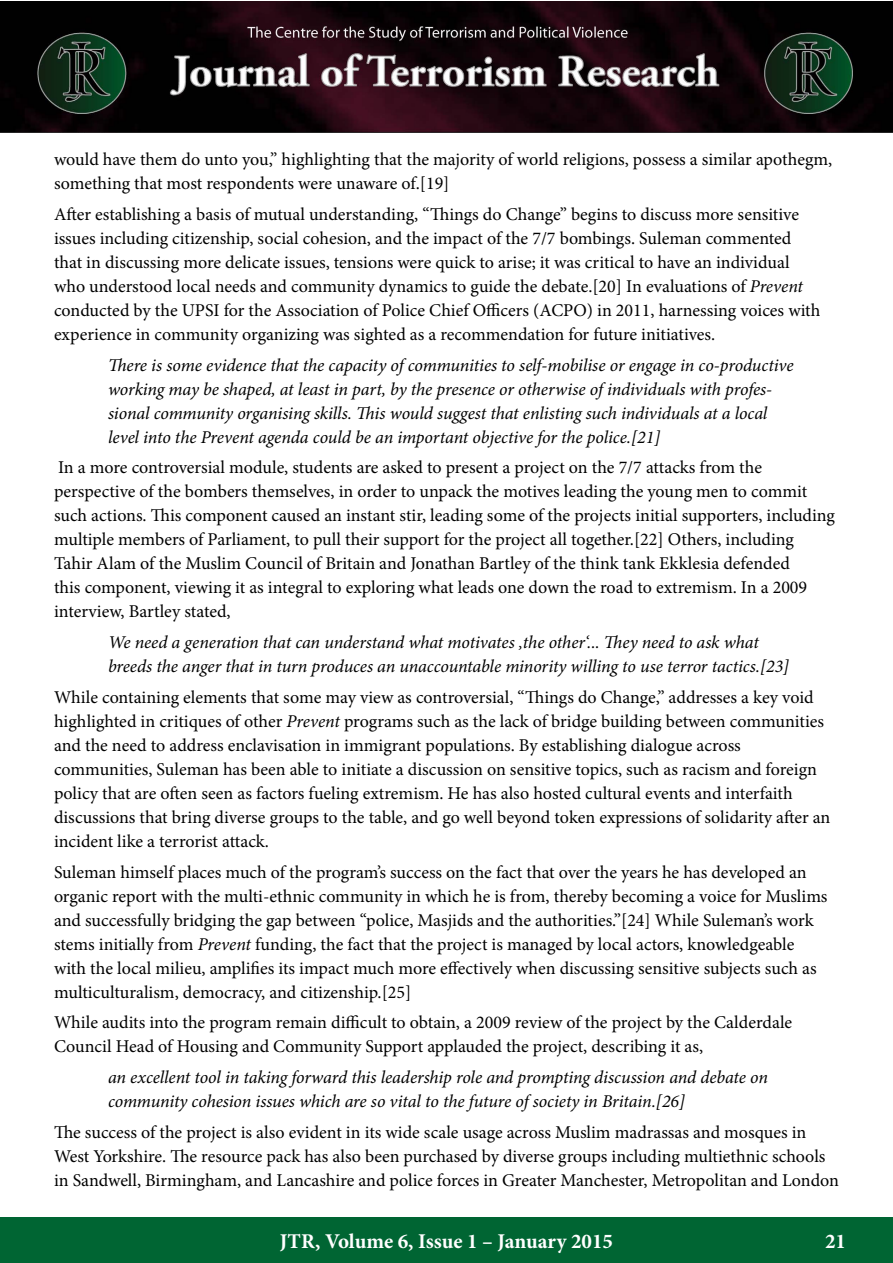
<style>
.page{position:relative;width:893px;height:1263px;background:#fff}
.page>*{position:absolute;margin:0;border:0;box-sizing:border-box;transform-origin:0 0}
.t1{font:700 21px "Minion Pro";color:#fff}
.t2{font:18px/24px "Minion Pro";color:#000}
.t3{font:italic 18px/24px "Minion Pro";letter-spacing:-.01em;color:#000}
.s1{font-style:italic}
</style>
<div class="page">
<div style="left:0;top:1217px;width:892px;height:46px;background:#006533"></div>
<img style="left:0;top:1px;width:892px;height:132px">
<p class="t2" style="left:54px;top:147px;width:780px">would have them do unto you,” highlighting that the majority of world religions, possess a similar apothegm, something that most respondents were unaware of.[19]</p>
<p class="t2" style="left:54px;top:202px;width:768px">After establishing a basis of mutual understanding, “Things do Change” begins to discuss more sensitive issues including citizenship, social cohesion, and the impact of the 7/7 bombings. Suleman commented that in discussing more delicate issues, tensions were quick to arise; it was critical to have an individual who understood local needs and community dynamics to guide the debate.[20] In evaluations of <span class="s1">Prevent </span>conducted by the UPSI for the Association of Police Chief Officers (ACPO) in 2011, harnessing voices with experience in community organizing was sighted as a recommendation for future initiatives.</p>
<p class="t3" style="left:108px;top:353px;width:687px">There is some evidence that the capacity of communities to self-mobilise or engage in co-productive working may be shaped, at least in part, by the presence or otherwise of individuals with profes&shy;sional community organising skills. This would suggest that enlisting such individuals at a local level into the Prevent agenda could be an important objective for the police.[21]</p>
<p class="t2" style="left:54px;top:456px;width:783px">In a more controversial module, students are asked to present a project on the 7/7 attacks from the perspective of the bombers themselves, in order to unpack the motives leading the young men to commit such actions. This component caused an instant stir, leading some of the projects initial supporters, including multiple members of Parliament, to pull their support for the project all together.[22] Others, including Tahir Alam of the Muslim Council of Britain and Jonathan Bartley of the think tank Ekklesia defended<br>this component, viewing it as integral to exploring what leads one down the road to extremism. In a 2009 interview, Bartley stated,</p>
<p class="t3" style="left:108px;top:630px;width:683px">We need a generation that can understand what motivates ‚the other‘... They need to ask what breeds the anger that in turn produces an unaccountable minority willing to use terror tactics.[23]</p>
<p class="t2" style="left:54px;top:685px;width:778px">While containing elements that some may view as controversial, “Things do Change,” addresses a key void highlighted in critiques of other <span class="s1">Prevent</span> programs such as the lack of bridge building between communities and the need to address enclavisation in immigrant populations. By establishing dialogue across communities, Suleman has been able to initiate a discussion on sensitive topics, such as racism and foreign policy that are often seen as factors fueling extremism. He has also hosted cultural events and interfaith discussions that bring diverse groups to the table, and go well beyond token expressions of solidarity after an incident like a terrorist attack.</p>
<p class="t2" style="left:54px;top:860px;width:775px">Suleman himself places much of the program’s success on the fact that over the years he has developed an organic report with the multi-ethnic community in which he is from, thereby becoming a voice for Muslims and successfully bridging the gap between “police, Masjids and the authorities.”[24] While Suleman’s work stems initially from <span class="s1">Prevent</span> funding, the fact that the project is managed by local actors, knowledgeable with the local milieu, amplifies its impact much more effectively when discussing sensitive subjects such as multiculturalism, democracy, and citizenship.[25]</p>
<p class="t2" style="left:54px;top:1011px;width:740px">While audits into the program remain difficult to obtain, a 2009 review of the project by the Calderdale<br>Council Head of Housing and Community Support applauded the project, describing it as,</p>
<p class="t3" style="left:108px;top:1065px;width:662px">an excellent tool in taking forward this leadership role and prompting discussion and debate on community cohesion issues which are so vital to the future of society in Britain.[26]</p>
<p class="t2" style="left:54px;top:1120px;width:786px">The success of the project is also evident in its wide scale usage across Muslim madrassas and mosques in<br>West Yorkshire. The resource pack has also been purchased by diverse groups including multiethnic schools in Sandwell, Birmingham, and Lancashire and police forces in Greater Manchester, Metropolitan and London</p>
<p class="t1" style="left:280px;top:1226px;width:335px">JTR, Volume 6, Issue 1 – January 2015</p>
<p class="t1" style="left:825px;top:1226px;width:22px">21</p>
</div>
